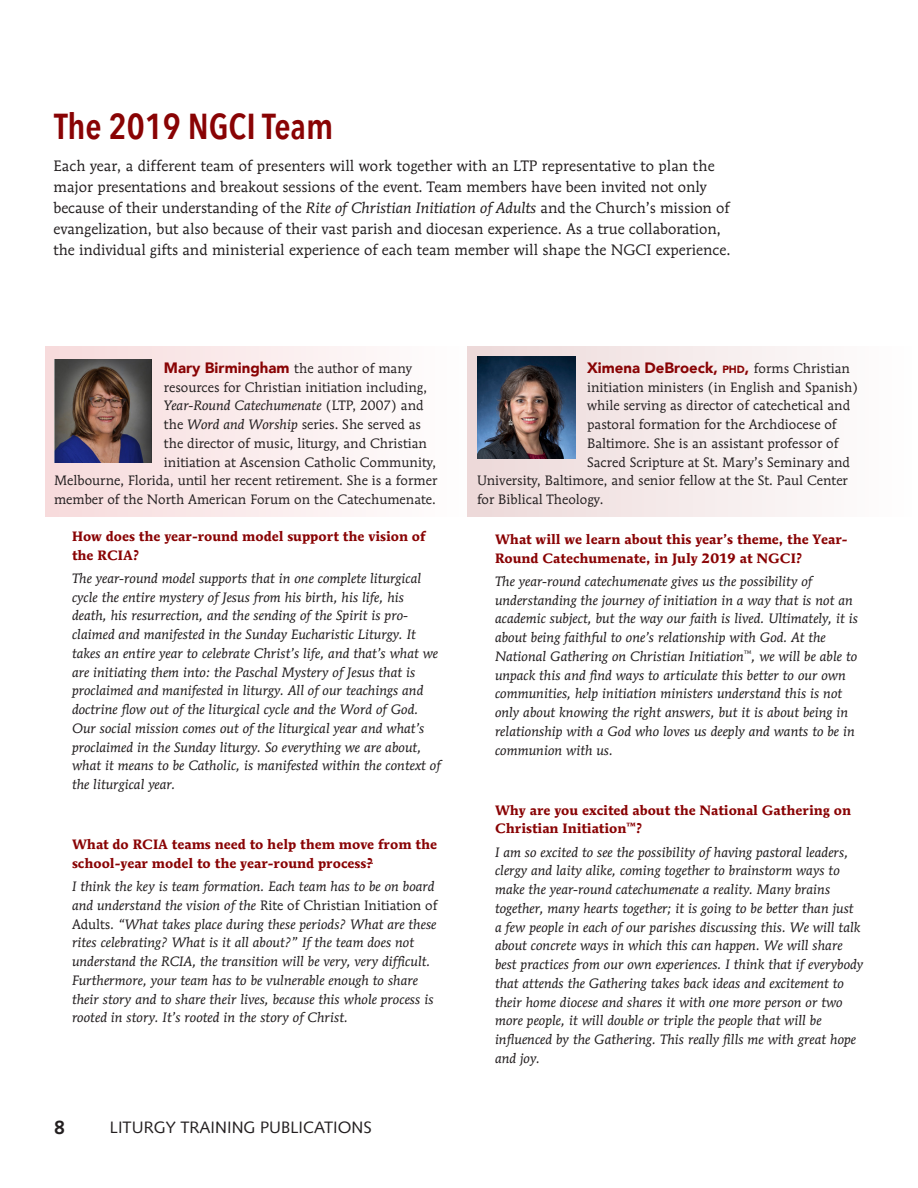
<style>
.page{position:relative;width:918px;height:1188px;background:#fff}
.page>*{position:absolute;margin:0;border:0;box-sizing:border-box;transform-origin:0 0}
.t1{font:600 36px "Avenir Next Condensed";color:#890304}
.t2{font:700 19.5px "Syntax LT Std";color:#231f20}
.t3{font:16.5px "Syntax LT Std";color:#231f20}
.body{font:15px/21px "Mendoza Roman Std";letter-spacing:-.005em;color:#231f20}
.body_copy{font:900 15px "Avenir";color:#890304}
.answer{font:italic 13.5px/18.8px "Mendoza Roman Std";color:#231f20}
.body_copy-2{font:13.5px "Mendoza Roman Std";color:#231f20}
.body_copy-3{font:italic 13.5px/18.8px "Mendoza Roman Std";color:#231f20}
.question{font:700 13.5px/18.8px "Mendoza Roman Std";color:#890304}
.body_copy-4{font:700 13.5px/18.8px "Mendoza Roman Std";color:#890304}
.s1{font-style:italic}
.s2{font-family:"Avenir";font-weight:900;font-size:15px;color:#890304}
.s3{font-style:normal}
.s4{font-size:10.5px}
.s5{font-family:"Mendoza Roman Std";font-weight:400;font-size:13.5px;color:#231f20}
</style>
<div class="page">
<div style="left:45px;top:346px;width:423px;height:171px;background:linear-gradient(to right,#f7dadb,#fefefe)"></div>
<div style="left:467px;top:346px;width:445px;height:171px;background:linear-gradient(to right,#e4d2d3,#fff)"></div>
<img style="left:54px;top:359px;width:98px;height:104px">
<img style="left:478px;top:357px;width:97px;height:102px">
<h1 class="t1" style="left:54px;top:95px;width:281px">The 2019 NGCI Team</h1>
<p class="body" style="left:53px;top:156px;width:679px">Each year, a different team of presenters will work together with an LTP representative to plan the major presentations and breakout sessions of the event. Team members have been invited not only because of their understanding of the <span class="s1">Rite of Christian Initiation of Adults</span> and the Church’s mission of evangelization, but also because of their vast parish and diocesan experience. As a true collaboration, the individual gifts and ministerial experience of each team member will shape the NGCI experience.</p>
<p class="body_copy-2" style="left:164px;top:360px;width:250px"><span class="s2">Mary Birmingham</span> the author of many</p>
<p class="body_copy-2" style="left:164px;top:379px;width:265px">resources for Christian initiation including,</p>
<p class="body_copy-3" style="left:164px;top:396px;width:261px">Year-Round Catechumenate <span class="s3">(LTP, 2007) and</span></p>
<p class="body_copy-2" style="left:164px;top:416px;width:259px">the <span class="s1">Word and Worship</span> series. She served as</p>
<p class="body_copy-2" style="left:164px;top:435px;width:265px">the director of music, liturgy, and Christian</p>
<p class="body_copy-2" style="left:164px;top:454px;width:274px">initiation at Ascension Catholic Community,</p>
<p class="body_copy-2" style="left:54px;top:472px;width:385px">Melbourne, Florida, until her recent retirement. She is a former</p>
<p class="body_copy-2" style="left:54px;top:491px;width:383px">member of the North American Forum on the Catechumenate.</p>
<p class="question" style="left:72px;top:526px;width:355px">How does the year-round model support the vision of the RCIA?</p>
<p class="answer" style="left:72px;top:568px;width:370px">The year-round model supports that in one complete liturgical cycle the entire mystery of Jesus from his birth, his life, his death, his resurrection, and the sending of the Spirit is pro&shy;claimed and manifested in the Sunday Eucharistic Liturgy. It takes an entire year to celebrate Christ’s life, and that’s what we are initiating them into: the Paschal Mystery of Jesus that is proclaimed and manifested in liturgy. All of our teachings and doctrine flow out of the liturgical cycle and the Word of God.<br>Our social mission comes out of the liturgical year and what’s proclaimed in the Sunday liturgy. So everything we are about, what it means to be Catholic, is manifested within the context of the liturgical year.</p>
<p class="body_copy-4" style="left:72px;top:835px;width:367px">What do RCIA teams need to help them move from the school-year model to the year-round process?</p>
<p class="body_copy-3" style="left:72px;top:877px;width:367px">I think the key is team formation. Each team has to be on board and understand the vision of the <span class="s3">Rite of Christian Initiation of Adults</span>. “What takes place during these periods? What are these rites celebrating? What is it all about?” If the team does not understand the RCIA, the transition will be very, very difficult.<br>Furthermore, your team has to be vulnerable enough to share their story and to share their lives, because this whole process is rooted in story. It’s rooted in the story of Christ.</p>
<h2 class="t2" style="left:54px;top:1116px;width:12px">8</h2>
<p class="t3" style="left:110px;top:1118px;width:263px">LITURGY TRAINING PUBLICATIONS</p>
<p class="body_copy" style="left:587px;top:355px;width:265px">Ximena DeBroeck, <span class="s4">phd</span>, <span class="s5">forms Christian</span></p>
<p class="body_copy-2" style="left:587px;top:379px;width:273px">initiation ministers (in English and Spanish)</p>
<p class="body_copy-2" style="left:587px;top:397px;width:265px">while serving as director of catechetical and</p>
<p class="body_copy-2" style="left:587px;top:416px;width:251px">pastoral formation for the Archdiocese of</p>
<p class="body_copy-2" style="left:587px;top:435px;width:253px">Baltimore. She is an assistant professor of</p>
<p class="body_copy-2" style="left:587px;top:454px;width:265px">Sacred Scripture at St. Mary’s Seminary and</p>
<p class="body_copy-2" style="left:477px;top:472px;width:372px">University, Baltimore, and senior fellow at the St. Paul Center</p>
<p class="body_copy-2" style="left:477px;top:491px;width:128px">for Biblical Theology.</p>
<p class="question" style="left:495px;top:529px;width:354px">What will we learn about this year’s theme, the Year-<br>Round Catechumenate, in July 2019 at NGCI?</p>
<p class="answer" style="left:495px;top:571px;width:365px">The year-round catechumenate gives us the possibility of understanding the journey of initiation in a way that is not an academic subject, but the way our faith is lived. Ultimately, it is about being faithful to one’s relationship with God. At the National Gathering on Christian Initiation<sup>™</sup>, we will be able to unpack this and find ways to articulate this better to our own communities, help initiation ministers understand this is not only about knowing the right answers, but it is about being in relationship with a God who loves us deeply and wants to be in communion with us.</p>
<p class="question" style="left:495px;top:800px;width:358px">Why are you excited about the National Gathering on<br>Christian Initiation<sup>™</sup>?</p>
<p class="answer" style="left:495px;top:842px;width:370px">I am so excited to see the possibility of having pastoral leaders, clergy and laity alike, coming together to brainstorm ways to make the year-round catechumenate a reality. Many brains together, many hearts together; it is going to be better than just a few people in each of our parishes discussing this. We will talk about concrete ways in which this can happen. We will share best practices from our own experiences. I think that if everybody that attends the Gathering takes back ideas and excitement to their home diocese and shares it with one more person or two more people, it will double or triple the people that will be influenced by the Gathering. This really fills me with great hope and joy.</p>
</div>
